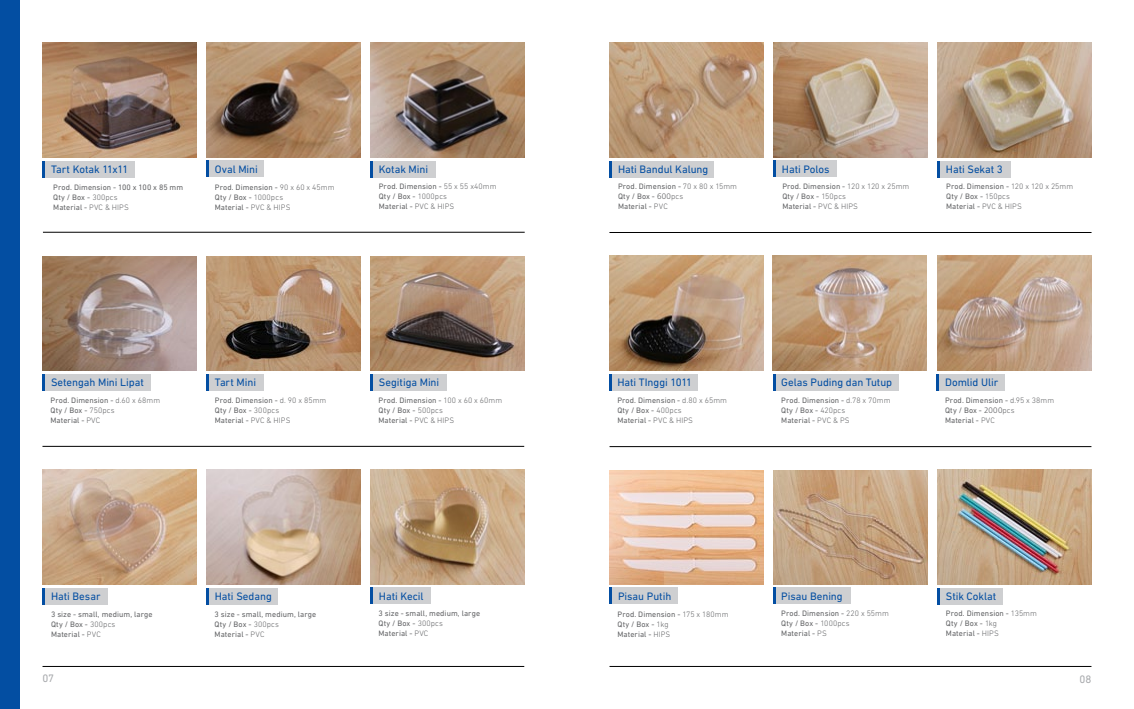
<style>
.page{position:relative;width:1134px;height:709px;background:#fff}
.page>*{position:absolute;margin:0;border:0;box-sizing:border-box;transform-origin:0 0}
.t1{font:11px "DIN Next LT Pro";letter-spacing:-.005em;color:#034ea2}
.t2{font:11px "DIN Next LT Pro";color:#a7a9ac}
.t3{font:8px/10px "DIN Next LT Pro";letter-spacing:.01em;color:#636466}
.s1{font-weight:300}
.s2{font-family:"Frutiger LT Std";font-weight:300}
</style>
<div class="page">
<img style="left:609px;top:256px;width:154px;height:114px">
<img style="left:773px;top:256px;width:154px;height:114px">
<img style="left:773px;top:42px;width:154px;height:115px">
<img style="left:206px;top:470px;width:154px;height:115px">
<hr style="left:43px;top:666px;width:481px;height:1px;background:#000">
<img style="left:43px;top:43px;width:154px;height:114px">
<img style="left:370px;top:42px;width:154px;height:115px">
<img style="left:206px;top:43px;width:154px;height:114px">
<img style="left:43px;top:256px;width:154px;height:115px">
<img style="left:370px;top:256px;width:154px;height:115px">
<img style="left:206px;top:256px;width:154px;height:115px">
<img style="left:610px;top:43px;width:154px;height:114px">
<img style="left:371px;top:470px;width:154px;height:114px">
<img style="left:43px;top:470px;width:154px;height:114px">
<hr style="left:43px;top:232px;width:482px;height:1px;background:#000">
<div style="left:43px;top:161px;width:92px;height:16px;background:#cecfd1"></div>
<svg style="left:43px;top:161px;width:2px;height:16px"></svg>
<div style="left:206px;top:160px;width:58px;height:17px;background:#cecfd1"></div>
<hr style="left:206px;top:160px;width:3px;height:17px;background:#034ea2">
<div style="left:370px;top:161px;width:66px;height:16px;background:#cecfd1"></div>
<hr style="left:370px;top:161px;width:3px;height:16px;background:#034ea2">
<hr style="left:42px;top:446px;width:482px;height:1px;background:#000">
<div style="left:43px;top:374px;width:108px;height:17px;background:#cecfd1"></div>
<svg style="left:43px;top:374px;width:2px;height:17px"></svg>
<div style="left:206px;top:374px;width:58px;height:17px;background:#cecfd1"></div>
<hr style="left:206px;top:374px;width:3px;height:17px;background:#034ea2">
<div style="left:370px;top:374px;width:77px;height:17px;background:#cecfd1"></div>
<hr style="left:370px;top:374px;width:3px;height:17px;background:#034ea2">
<div style="left:609px;top:161px;width:105px;height:17px;background:#cecfd1"></div>
<hr style="left:609px;top:161px;width:3px;height:17px;background:#034ea2">
<div style="left:43px;top:588px;width:65px;height:16px;background:#cecfd1"></div>
<svg style="left:43px;top:588px;width:2px;height:16px"></svg>
<div style="left:370px;top:587px;width:61px;height:17px;background:#cecfd1"></div>
<hr style="left:370px;top:587px;width:3px;height:17px;background:#034ea2">
<div style="left:0;top:0;width:20px;height:709px;background:#034ea2"></div>
<hr style="left:609px;top:666px;width:482px;height:1px;background:#000">
<img style="left:937px;top:43px;width:154px;height:114px">
<img style="left:937px;top:256px;width:154px;height:115px">
<img style="left:773px;top:470px;width:154px;height:115px">
<img style="left:609px;top:470px;width:154px;height:115px">
<hr style="left:609px;top:232px;width:482px;height:1px;background:#000">
<div style="left:206px;top:587px;width:72px;height:17px;background:#cecfd1"></div>
<hr style="left:206px;top:587px;width:3px;height:17px;background:#034ea2">
<div style="left:773px;top:160px;width:64px;height:17px;background:#cecfd1"></div>
<hr style="left:773px;top:160px;width:3px;height:17px;background:#034ea2">
<div style="left:937px;top:161px;width:74px;height:17px;background:#cecfd1"></div>
<hr style="left:937px;top:161px;width:3px;height:17px;background:#034ea2">
<hr style="left:609px;top:446px;width:482px;height:1px;background:#000">
<div style="left:773px;top:374px;width:126px;height:16px;background:#cecfd1"></div>
<svg style="left:773px;top:374px;width:2px;height:16px"></svg>
<div style="left:937px;top:374px;width:68px;height:16px;background:#cecfd1"></div>
<hr style="left:936px;top:374px;width:3px;height:16px;background:#034ea2">
<img style="left:937px;top:470px;width:154px;height:114px">
<div style="left:609px;top:587px;width:69px;height:17px;background:#cecfd1"></div>
<hr style="left:609px;top:587px;width:3px;height:17px;background:#034ea2">
<div style="left:773px;top:587px;width:77px;height:17px;background:#cecfd1"></div>
<svg style="left:773px;top:587px;width:2px;height:17px"></svg>
<div style="left:939px;top:587px;width:64px;height:17px;background:#cecfd1"></div>
<hr style="left:937px;top:587px;width:3px;height:17px;background:#034ea2">
<div style="left:609px;top:373px;width:88px;height:17px;background:#cecfd1"></div>
<svg style="left:609px;top:373px;width:2px;height:17px"></svg>
<h1 class="t1" style="left:51px;top:163px;width:79px">Tart Kotak 11x11</h1>
<h1 class="t1" style="left:215px;top:163px;width:45px">Oval Mini</h1>
<h1 class="t1" style="left:379px;top:163px;width:51px">Kotak Mini</h1>
<h1 class="t1" style="left:618px;top:163px;width:92px">Hati Bandul Kalung</h1>
<h1 class="t1" style="left:782px;top:163px;width:49px">Hati Polos</h1>
<h1 class="t1" style="left:946px;top:163px;width:59px">Hati Sekat 3</h1>
<p class="t3" style="left:53px;top:182px;width:131px">Prod. Dimension - 100 x 100 x 85 mm<br>Qty / Box - <span class="s1">300pcs<br></span>Material - <span class="s1">PVC &amp; HIPS</span></p>
<p class="t3" style="left:215px;top:182px;width:121px">Prod. Dimension - <span class="s1">90 x 60 x 45mm<br></span>Qty / Box - <span class="s1">1000pcs<br></span>Material - <span class="s1">PVC &amp; HIPS</span></p>
<p class="t3" style="left:379px;top:181px;width:119px">Prod. Dimension - <span class="s1">55 x 55 x40mm<br></span>Qty / Box - <span class="s1">1000pcs<br></span>Material - <span class="s1">PVC &amp; HIPS</span></p>
<p class="t3" style="left:618px;top:181px;width:120px">Prod. Dimension - <span class="s1">70 x 80 x 15mm<br></span>Qty / Box - <span class="s2">600</span><span class="s1">pcs<br></span>Material - <span class="s1">PVC</span></p>
<p class="t3" style="left:782px;top:181px;width:128px">Prod. Dimension - <span class="s1">120 x 120 x 25mm<br></span>Qty / Box - <span class="s1">150pcs<br></span>Material - <span class="s1">PVC &amp; HIPS</span></p>
<p class="t3" style="left:946px;top:181px;width:128px">Prod. Dimension - <span class="s1">120 x 120 x 25mm<br></span>Qty / Box - <span class="s1">150pcs<br></span>Material - <span class="s1">PVC &amp; HIPS</span></p>
<h1 class="t1" style="left:51px;top:376px;width:94px">Setengah Mini Lipat</h1>
<h1 class="t1" style="left:215px;top:376px;width:43px">Tart Mini</h1>
<h1 class="t1" style="left:379px;top:376px;width:62px">Segitiga Mini</h1>
<p class="t3" style="left:51px;top:395px;width:111px">Prod. Dimension - <span class="s1">d.60 x 68mm<br></span>Qty / Box - <span class="s1">750pcs<br></span>Material - <span class="s1">PVC</span></p>
<p class="t3" style="left:215px;top:395px;width:113px">Prod. Dimension - <span class="s1">d. 90 x 85mm<br></span>Qty / Box - <span class="s1">300pcs<br></span>Material - <span class="s1">PVC &amp; HIPS</span></p>
<p class="t3" style="left:379px;top:395px;width:125px">Prod. Dimension - <span class="s1">100 x 60 x 60mm<br></span>Qty / Box - <span class="s1">500pcs<br></span>Material - <span class="s1">PVC &amp; HIPS</span></p>
<h1 class="t1" style="left:617px;top:376px;width:76px">Hati TInggi 1011</h1>
<p class="t3" style="left:617px;top:395px;width:111px">Prod. Dimension - <span class="s1">d.80 x 65mm<br></span>Qty / Box - <span class="s1">400pcs<br></span>Material - <span class="s1">PVC &amp; HIPS</span></p>
<p class="t3" style="left:945px;top:395px;width:111px">Prod. Dimension - <span class="s1">d.95 x 38mm<br></span>Qty / Box - <span class="s2">2000</span><span class="s1">pcs<br></span>Material - <span class="s1">PVC</span></p>
<h1 class="t1" style="left:781px;top:376px;width:112px">Gelas Puding dan Tutup</h1>
<h1 class="t1" style="left:945px;top:376px;width:55px">Domlid Ulir</h1>
<p class="t3" style="left:781px;top:395px;width:111px">Prod. Dimension - <span class="s1">d.78 x 70mm<br></span>Qty / Box - <span class="s1">420pcs<br></span>Material - <span class="s1">PVC &amp; PS</span></p>
<h1 class="t1" style="left:618px;top:590px;width:55px">Pisau Putih</h1>
<h1 class="t1" style="left:781px;top:589px;width:63px">Pisau Bening</h1>
<h1 class="t1" style="left:946px;top:590px;width:52px">Stik Coklat</h1>
<p class="t3" style="left:617px;top:609px;width:112px">Prod. Dimension - <span class="s1">175 x 180mm<br></span>Qty / Box - <span class="s1">1kg<br></span>Material - <span class="s1">HIPS</span></p>
<p class="t3" style="left:781px;top:608px;width:109px">Prod. Dimension - <span class="s1">220 x 55mm<br></span>Qty / Box - <span class="s1">1000pcs<br></span>Material - <span class="s1">PS</span></p>
<h1 class="t1" style="left:51px;top:590px;width:51px">Hati Besar</h1>
<h1 class="t1" style="left:215px;top:590px;width:58px">Hati Sedang</h1>
<h1 class="t1" style="left:379px;top:590px;width:46px">Hati Kecil</h1>
<p class="t3" style="left:51px;top:609px;width:103px">3 size - small, medium, large<br>Qty / Box - <span class="s1">300pcs<br></span>Material - <span class="s1">PVC</span></p>
<p class="t3" style="left:379px;top:608px;width:103px">3 size - small, medium, large<br>Qty / Box - <span class="s1">300pcs<br></span>Material - <span class="s1">PVC</span></p>
<h1 class="t2" style="left:43px;top:672px;width:13px">07</h1>
<h1 class="t2" style="left:1079px;top:672px;width:13px">08</h1>
<p class="t3" style="left:946px;top:608px;width:92px">Prod. Dimension - <span class="s1">135mm<br></span>Qty / Box - <span class="s1">1kg<br></span>Material - <span class="s1">HIPS</span></p>
<p class="t3" style="left:215px;top:609px;width:103px">3 size - small, medium, large<br>Qty / Box - <span class="s1">300pcs<br></span>Material - <span class="s1">PVC</span></p>
</div>
